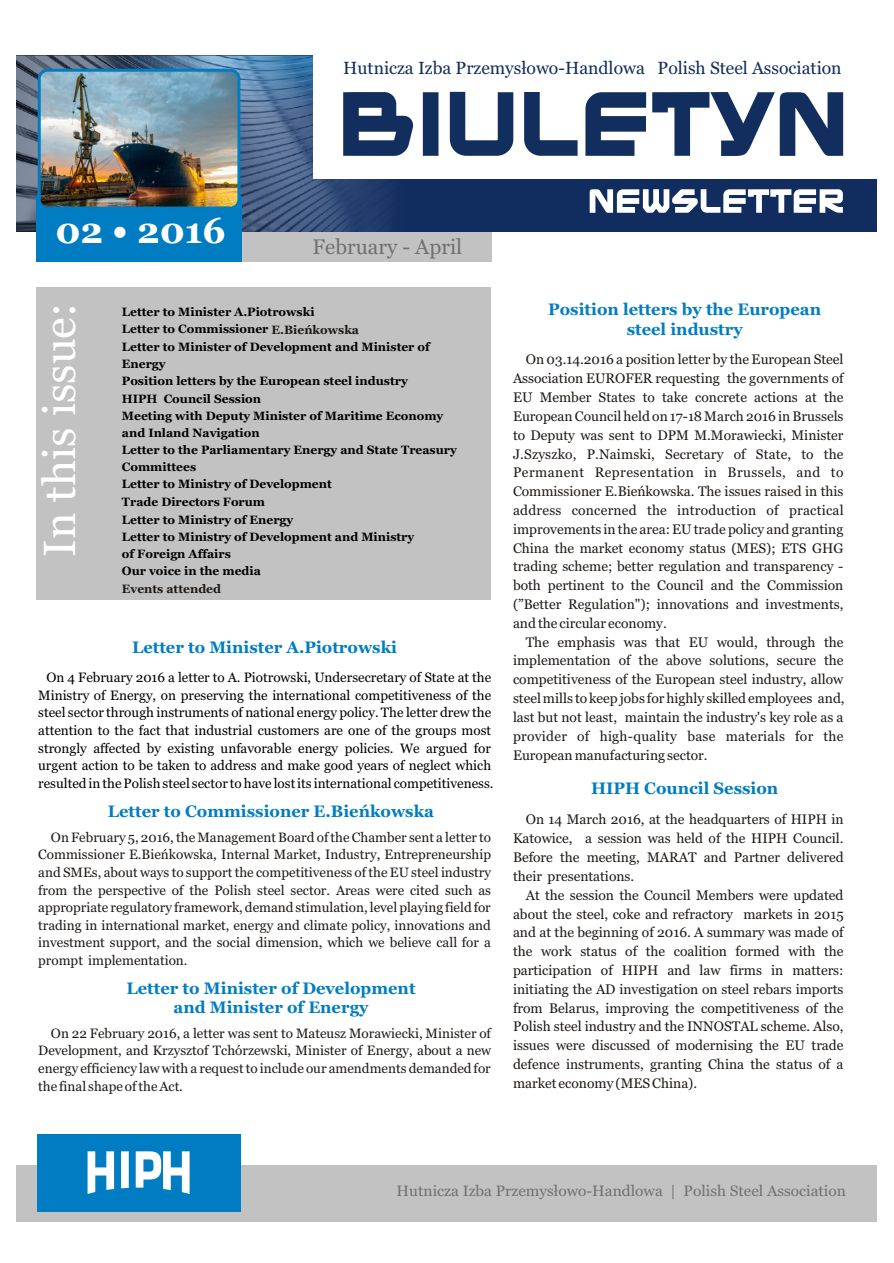
<style>
.page{position:relative;width:894px;height:1263px;background:#fff}
.page>*{position:absolute;margin:0;border:0;box-sizing:border-box;transform-origin:0 0}
.t1{font:45px "Georgia";color:#fff}
.t2{font:700 36px "Georgia";color:#fff}
.t3{font:21px "Georgia";color:#737070}
.t4{font:17.55px "Georgia";color:#122e5e}
.t5{font:700 16.5px/19px "Georgia";color:#007dc2;text-align:center}
.t6{font:15px "Georgia";color:#737070}
.t7{font:13.8px/18.8px "Georgia";color:#1f1a17;text-align:justify}
.t8{font:13.5px/17.7px "Georgia";color:#1f1a17;text-align:justify}
.t9{font:13.5px/17.7px "Georgia";color:#000;text-align:center}
.t10{font:700 12px/17.7px "Georgia";color:#000}
.t11{font:700 12px "Georgia";color:#1f1a17}
.t12{font:3px "Georgia";color:#1f1a17}
.s1{color:#1f1a17}
</style>
<div class="page">
<div style="left:37px;top:230px;width:455px;height:32px;background:#c2c2c2"></div>
<div style="left:410px;top:179px;width:467px;height:52px;background:#112d5f"></div>
<img style="left:16px;top:55px;width:394px;height:177px">
<svg style="left:590px;top:189px;width:253px;height:24px"></svg>
<div style="left:16px;top:1166px;width:861px;height:56px;background:#c2c2c2"></div>
<div style="left:36px;top:287px;width:455px;height:313px;background:#c2c2c2"></div>
<div style="left:314px;top:42px;width:569px;height:137px;background:#fff"></div>
<svg style="left:343px;top:92px;width:500px;height:64px"></svg>
<div style="left:37px;top:196px;width:205px;height:66px;background:#007dc2"></div>
<div style="left:37px;top:1134px;width:204px;height:77px;background:#007dc2"></div>
<svg style="left:88px;top:1151px;width:26px;height:43px"></svg>
<svg style="left:121px;top:1151px;width:8px;height:37px"></svg>
<svg style="left:136px;top:1151px;width:54px;height:43px"></svg>
<img style="left:39px;top:70px;width:200px;height:138px;border-radius:8px">
<div style="left:38px;top:69px;width:202px;height:141px;border:3px solid #007dc2;border-radius:8px"></div>
<h2 class="t2" style="left:57px;top:219px;width:172px">02 • 2016</h2>
<p class="t4" style="left:343px;top:61px;width:500px">Hutnicza Izba Przemys³owo-Handlowa Polish Steel Association</p>
<h3 class="t3" style="left:313px;top:238px;width:151px">February - April</h3>
<p class="t12" style="left:442px;top:243px;width:3px">-</p>
<h1 class="t1" style="left:41px;top:557px;width:255px;rotate:-90deg">In this issue:</h1>
<p class="t10" style="left:122px;top:304px;width:194px">Letter to Minister A.Piotrowski</p>
<p class="t10" style="left:122px;top:340px;width:310px;line-height:16.4px">Letter to Minister of Development and Minister of<br>Energy</p>
<p class="t10" style="left:122px;top:373px;width:323px">Position letters by the European steel industry<br>HIPH Council Session<br>Meeting with Deputy Minister of Maritime Economy</p>
<p class="t10" style="left:122px;top:425px;width:336px">and Inland Navigation<br>Letter to the Parliamentary Energy and State Treasury</p>
<p class="t10" style="left:122px;top:459px;width:294px">Committees<br>Letter to Ministry of Development<br>Trade Directors Forum<br>Letter to Ministry of Energy<br>Letter to Ministry of Development and Ministry</p>
<p class="t10" style="left:122px;top:546px;width:141px">of Foreign Affairs<br>Our voice in the media</p>
<p class="t10" style="left:122px;top:321px;width:239px">Letter to Commissioner <span class="s1">E.Bieñkowska</span></p>
<p class="t11" style="left:122px;top:584px;width:101px">Events attended</p>
<p class="t5" style="left:132px;top:639px;width:266px">Letter to Minister A.Piotrowski</p>
<p class="t9" style="left:38px;top:670px;width:457px">On 4 February 2016 a letter to A. Piotrowski, Undersecretary of State at the Ministry of Energy, on preserving the international competitiveness of the steel sector through instruments of national energy policy. The letter drew the attention to the fact that industrial customers are one of the groups most strongly affected by existing unfavorable energy policies. We argued for urgent action to be taken to address and make good years of neglect which resulted in the Polish steel sector to have lost its international competitiveness.</p>
<p class="t5" style="left:108px;top:803px;width:328px">Letter to Commissioner E.Bieñkowska</p>
<p class="t8" style="left:38px;top:829px;width:455px;text-indent:13px">On February 5, 2016, the Management Board of the Chamber sent a letter to Commissioner E.Bieñkowska, Internal Market, Industry, Entrepreneurship and SMEs, about ways to support the competitiveness of the EU steel industry from the perspective of the Polish steel sector. Areas were cited such as appropriate regulatory framework, demand stimulation, level playing field for trading in international market, energy and climate policy, innovations and investment support, and the social dimension, which we believe call for a prompt implementation.</p>
<p class="t5" style="left:127px;top:980px;width:291px">Letter to Minister of Development and Minister of Energy</p>
<p class="t8" style="left:38px;top:1025px;width:455px;text-indent:13px">On 22 February 2016, a letter was sent to Mateusz Morawiecki, Minister of Development, and Krzysztof Tchórzewski, Minister of Energy, about a new energy efficiency law with a request to include our amendments demanded for the final shape of the Act.</p>
<p class="t5" style="left:548px;top:301px;width:274px;line-height:19.8px">Position letters by the European steel industry</p>
<p class="t7" style="left:513px;top:351px;width:332px;text-indent:13px">On 03.14.2016 a position letter by the European Steel Association EUROFER requesting the governments of EU Member States to take concrete actions at the European Council held on 17-18 March 2016 in Brussels to Deputy was sent to DPM M.Morawiecki, Minister J.Szyszko, P.Naimski, Secretary of State, to the Permanent Representation in Brussels, and to Commissioner E.Bieñkowska. The issues raised in this address concerned the introduction of practical improvements in the area: EU trade policy and granting China the market economy status (MES); ETS GHG trading scheme; better regulation and transparency - both pertinent to the Council and the Commission (”Better Regulation"); innovations and investments, and the circular economy.</p>
<p class="t7" style="left:513px;top:634px;width:333px;text-indent:13px">The emphasis was that EU would, through the implementation of the above solutions, secure the competitiveness of the European steel industry, allow steel mills to keep jobs for highly skilled employees and, last but not least, maintain the industry's key role as a provider of high-quality base materials for the European manufacturing sector.</p>
<p class="t5" style="left:591px;top:780px;width:189px">HIPH Council Session</p>
<p class="t7" style="left:513px;top:811px;width:332px;text-indent:13px">On 14 March 2016, at the headquarters of HIPH in Katowice, a session was held of the HIPH Council.<br>Before the meeting, MARAT and Partner delivered their presentations.</p>
<p class="t7" style="left:513px;top:887px;width:332px;text-indent:13px">At the session the Council Members were updated about the steel, coke and refractory markets in 2015 and at the beginning of 2016. A summary was made of the work status of the coalition formed with the participation of HIPH and law firms in matters: initiating the AD investigation on steel rebars imports from Belarus, improving the competitiveness of the Polish steel industry and the INNOSTAL scheme. Also, issues were discussed of modernising the EU trade defence instruments, granting China the status of a market economy (MES China).</p>
<p class="t6" style="left:397px;top:1185px;width:451px">Hutnicza Izba Przemys³owo-Handlowa | Polish Steel Association</p>
</div>
